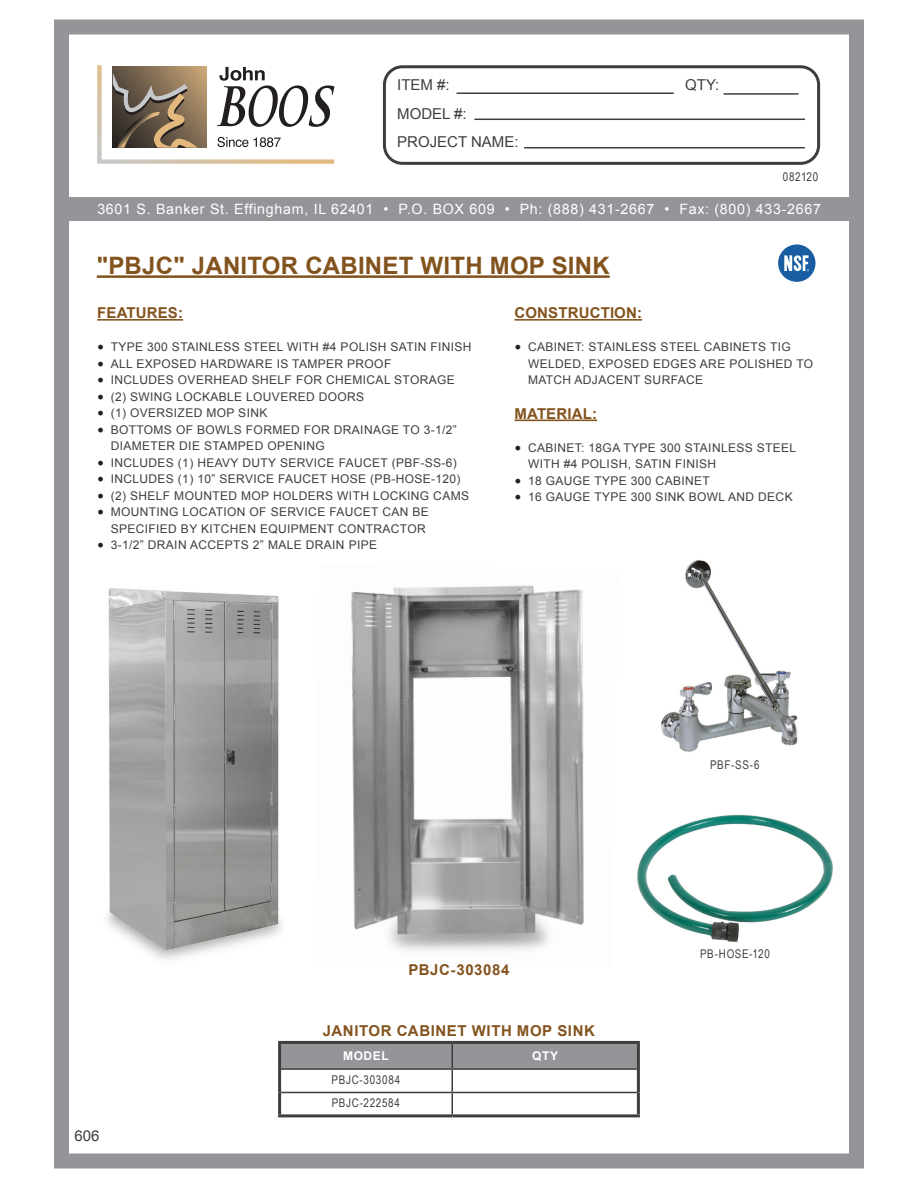
<style>
.page{position:relative;width:918px;height:1188px;background:#fff}
.page>*{position:absolute;margin:0;border:0;box-sizing:border-box;transform-origin:0 0}
.t1{font:700 24px "Arial";letter-spacing:.01em;color:#83531d}
.t2{font:700 15px "Arial";letter-spacing:.04em;color:#83531d}
.t3{font:15px/28.5px "Arial";color:#3e3e3f}
.t4{font:700 15px "Arial";letter-spacing:.02em;color:#83531d}
.t5{font:14.25px "Arial";letter-spacing:.05em;color:#fff}
.t6{font:12px/16.5px "Arial";letter-spacing:.03em;color:#3e3e3f}
.t7{font:12px "Arial Narrow";letter-spacing:.055em;color:#3e3e3f}
.t8{font:700 12px "Arial";letter-spacing:.05em;color:#fff}
.s1{font-family:"Minion Pro";font-size:18px;color:#231f20}
</style>
<div class="page">
<div style="left:54px;top:197px;width:799px;height:23px;background:#939598"></div>
<div style="left:54px;top:20px;width:810px;height:1148px;border:15px solid #939598"></div>
<svg style="left:97px;top:65px;width:237px;height:99px"></svg>
<div style="left:383px;top:65px;width:437px;height:100px;border:3px solid #3e3e3f;border-radius:18px"></div>
<hr style="left:457px;top:92px;width:217px;height:2px;background:#3e3e3f">
<hr style="left:724px;top:93px;width:74px;height:2px;background:#3e3e3f">
<hr style="left:474px;top:119px;width:331px;height:1px;background:#3e3e3f">
<hr style="left:524px;top:147px;width:281px;height:1px;background:#3e3e3f">
<hr style="left:278px;top:1044px;width:3px;height:25px;background:#3e3e3f">
<hr style="left:278px;top:1041px;width:174px;height:3px;background:#3e3e3f">
<hr style="left:452px;top:1041px;width:188px;height:3px;background:#3e3e3f">
<hr style="left:637px;top:1044px;width:3px;height:25px;background:#3e3e3f">
<hr style="left:278px;top:1069px;width:3px;height:23px;background:#3e3e3f">
<hr style="left:278px;top:1092px;width:3px;height:22px;background:#3e3e3f">
<hr style="left:278px;top:1114px;width:174px;height:3px;background:#3e3e3f">
<hr style="left:637px;top:1069px;width:3px;height:23px;background:#3e3e3f">
<hr style="left:637px;top:1092px;width:3px;height:22px;background:#3e3e3f">
<hr style="left:452px;top:1114px;width:188px;height:3px;background:#3e3e3f">
<svg style="left:280px;top:1042px;width:358px;height:72px"></svg>
<hr style="left:452px;top:1068px;width:185px;height:2px;background:#3e3e3f">
<hr style="left:452px;top:1092px;width:185px;height:1px;background:#3e3e3f">
<hr style="left:97px;top:275px;width:513px;height:3px;background:#83531d">
<hr style="left:97px;top:319px;width:86px;height:2px;background:#83531d">
<hr style="left:514px;top:319px;width:128px;height:2px;background:#83531d">
<hr style="left:514px;top:420px;width:83px;height:1px;background:#83531d">
<img style="left:351px;top:585px;width:233px;height:366px">
<img style="left:107px;top:588px;width:175px;height:372px">
<img style="left:661px;top:560px;width:137px;height:192px">
<img style="left:637px;top:814px;width:196px;height:128px">
<div style="left:778px;top:244px;width:37px;height:38px;background:#185ca1;border-radius:50%"></div>
<svg style="left:784px;top:255px;width:25px;height:16px"></svg>
<p class="t3" style="left:397px;top:71px;width:54px">ITEM #:</p>
<p class="t3" style="left:685px;top:71px;width:36px">QTY:</p>
<p class="t3" style="left:397px;top:100px;width:123px">MODEL #:<br>PROJECT NAME:</p>
<p class="t7" style="left:783px;top:168px;width:37px">082120</p>
<p class="t5" style="left:97px;top:200px;width:725px">3601 S. Banker St. Effingham, IL 62401 • P.O. BOX 609 • Ph: (888) 431-2667 • Fax: (800) 433-2667</p>
<p class="t1" style="left:97px;top:250px;width:514px">"PBJC" JANITOR CABINET WITH MOP SINK</p>
<p class="t4" style="left:97px;top:303px;width:87px">FEATURES:</p>
<p class="t6" style="left:97px;top:339px;width:376px"><span class="s1">•</span> TYPE 300 STAINLESS STEEL WITH #4 POLISH SATIN FINISH</p>
<p class="t6" style="left:97px;top:355px;width:296px"><span class="s1">•</span> ALL EXPOSED HARDWARE IS TAMPER PROOF</p>
<p class="t6" style="left:97px;top:372px;width:359px"><span class="s1">•</span> INCLUDES OVERHEAD SHELF FOR CHEMICAL STORAGE</p>
<p class="t6" style="left:97px;top:388px;width:269px"><span class="s1">•</span> (2) SWING LOCKABLE LOUVERED DOORS</p>
<p class="t6" style="left:97px;top:405px;width:172px"><span class="s1">•</span> (1) OVERSIZED MOP SINK</p>
<p class="t6" style="left:111px;top:421px;width:348px;text-indent:-14px"><span class="s1">•</span> BOTTOMS OF BOWLS FORMED FOR DRAINAGE TO 3-1/2”<br>DIAMETER DIE STAMPED OPENING</p>
<p class="t6" style="left:97px;top:454px;width:361px"><span class="s1">•</span> INCLUDES (1) HEAVY DUTY SERVICE FAUCET (PBF-SS-6)</p>
<p class="t6" style="left:97px;top:471px;width:365px"><span class="s1">•</span> INCLUDES (1) 10” SERVICE FAUCET HOSE (PB-HOSE-120)</p>
<p class="t6" style="left:97px;top:487px;width:373px"><span class="s1">•</span> (2) SHELF MOUNTED MOP HOLDERS WITH LOCKING CAMS</p>
<p class="t6" style="left:97px;top:504px;width:333px;text-align:right"><span class="s1">•</span> MOUNTING LOCATION OF SERVICE FAUCET CAN BE<br>SPECIFIED BY KITCHEN EQUIPMENT CONTRACTOR</p>
<p class="t6" style="left:97px;top:537px;width:281px"><span class="s1">•</span> 3-1/2” DRAIN ACCEPTS 2” MALE DRAIN PIPE</p>
<p class="t4" style="left:514px;top:303px;width:129px">CONSTRUCTION:</p>
<p class="t6" style="left:528px;top:339px;width:287px;text-indent:-14px"><span class="s1">•</span> CABINET: STAINLESS STEEL CABINETS TIG<br>WELDED, EXPOSED EDGES ARE POLISHED TO<br>MATCH ADJACENT SURFACE</p>
<p class="t4" style="left:514px;top:404px;width:84px">MATERIAL:</p>
<p class="t6" style="left:528px;top:439px;width:270px;text-indent:-14px"><span class="s1">•</span> CABINET: 18GA TYPE 300 STAINLESS STEEL<br>WITH #4 POLISH, SATIN FINISH</p>
<p class="t6" style="left:514px;top:472px;width:197px"><span class="s1">•</span> 18 GAUGE TYPE 300 CABINET</p>
<p class="t6" style="left:514px;top:489px;width:280px"><span class="s1">•</span> 16 GAUGE TYPE 300 SINK BOWL AND DECK</p>
<p class="t7" style="left:710px;top:756px;width:51px">PBF-SS-6</p>
<p class="t3" style="left:74px;top:1121px;width:27px">606</p>
<p class="t2" style="left:408px;top:960px;width:103px">PBJC-303084</p>
<p class="t2" style="left:323px;top:1021px;width:274px">JANITOR CABINET WITH MOP SINK</p>
<p class="t8" style="left:343px;top:1048px;width:47px">MODEL</p>
<p class="t8" style="left:532px;top:1048px;width:27px">QTY</p>
<p class="t7" style="left:332px;top:1071px;width:70px">PBJC-303084</p>
<p class="t7" style="left:332px;top:1094px;width:70px">PBJC-222584</p>
<p class="t7" style="left:700px;top:945px;width:71px">PB-HOSE-120</p>
</div>
